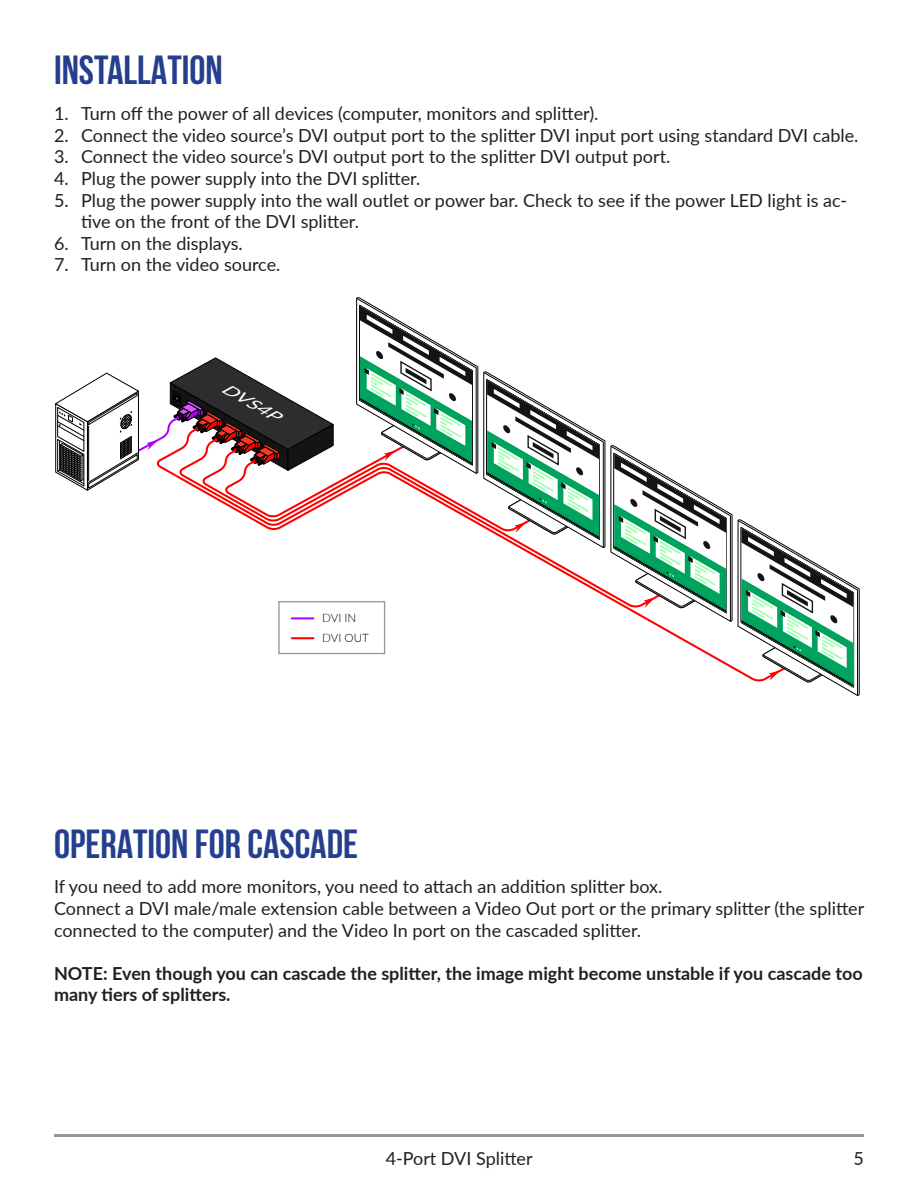
<style>
.page{position:relative;width:918px;height:1188px;background:#fff}
.page>*{position:absolute;margin:0;border:0;box-sizing:border-box;transform-origin:0 0}
.t1{font:700 40.5px "Bebas Neue";color:#253f8e}
.t2{font:18px/21.6px "Lato";color:#231f20}
.t3{font:700 18px/21.6px "Lato";color:#231f20}
.t4{font:italic 14.85px "Lato";color:#fff;scale:1.35 1}
.t5{font:300 11.55px/19.8px "Lato";color:#000}
</style>
<div class="page">
<hr style="left:54px;top:1134px;width:810px;height:3px;background:#969696">
<svg style="left:55px;top:297px;width:805px;height:399px"></svg>
<p class="t1" style="left:54px;top:48px;width:170px">INSTALLATION</p>
<p class="t2" style="left:54px;top:102px;width:546px">1. Turn off the power of all devices (computer, monitors and splitter).</p>
<p class="t2" style="left:54px;top:124px;width:806px">2. Connect the video source’s DVI output port to the splitter DVI input port using standard DVI cable.</p>
<p class="t2" style="left:54px;top:145px;width:618px">3. Connect the video source’s DVI output port to the splitter DVI output port.</p>
<p class="t2" style="left:54px;top:167px;width:368px">4. Plug the power supply into the DVI splitter.</p>
<p class="t2" style="left:81px;top:188px;width:768px;text-indent:-27px">5. Plug the power supply into the wall outlet or power bar. Check to see if the power LED light is ac&shy;tive on the front of the DVI splitter.</p>
<p class="t2" style="left:54px;top:232px;width:190px">6. Turn on the displays.</p>
<p class="t2" style="left:54px;top:253px;width:228px">7. Turn on the video source.</p>
<p class="t4" style="left:228px;top:377px;width:48px;rotate:30deg">DVS4P</p>
<p class="t5" style="left:322px;top:608px;width:48px">DVI IN<br>DVI OUT</p>
<p class="t1" style="left:54px;top:821px;width:306px">OPERATION FOR CASCADE</p>
<p class="t2" style="left:54px;top:875px;width:610px">If you need to add more monitors, you need to attach an addition splitter box.</p>
<p class="t2" style="left:54px;top:897px;width:812px">Connect a DVI male/male extension cable between a Video Out port or the primary splitter (the splitter connected to the computer) and the Video In port on the cascaded splitter.</p>
<p class="t3" style="left:54px;top:962px;width:810px">NOTE: Even though you can cascade the splitter, the image might become unstable if you cascade too many tiers of splitters.</p>
<p class="t2" style="left:386px;top:1147px;width:148px">4-Port DVI Splitter</p>
<p class="t2" style="left:854px;top:1147px;width:12px">5</p>
</div>
